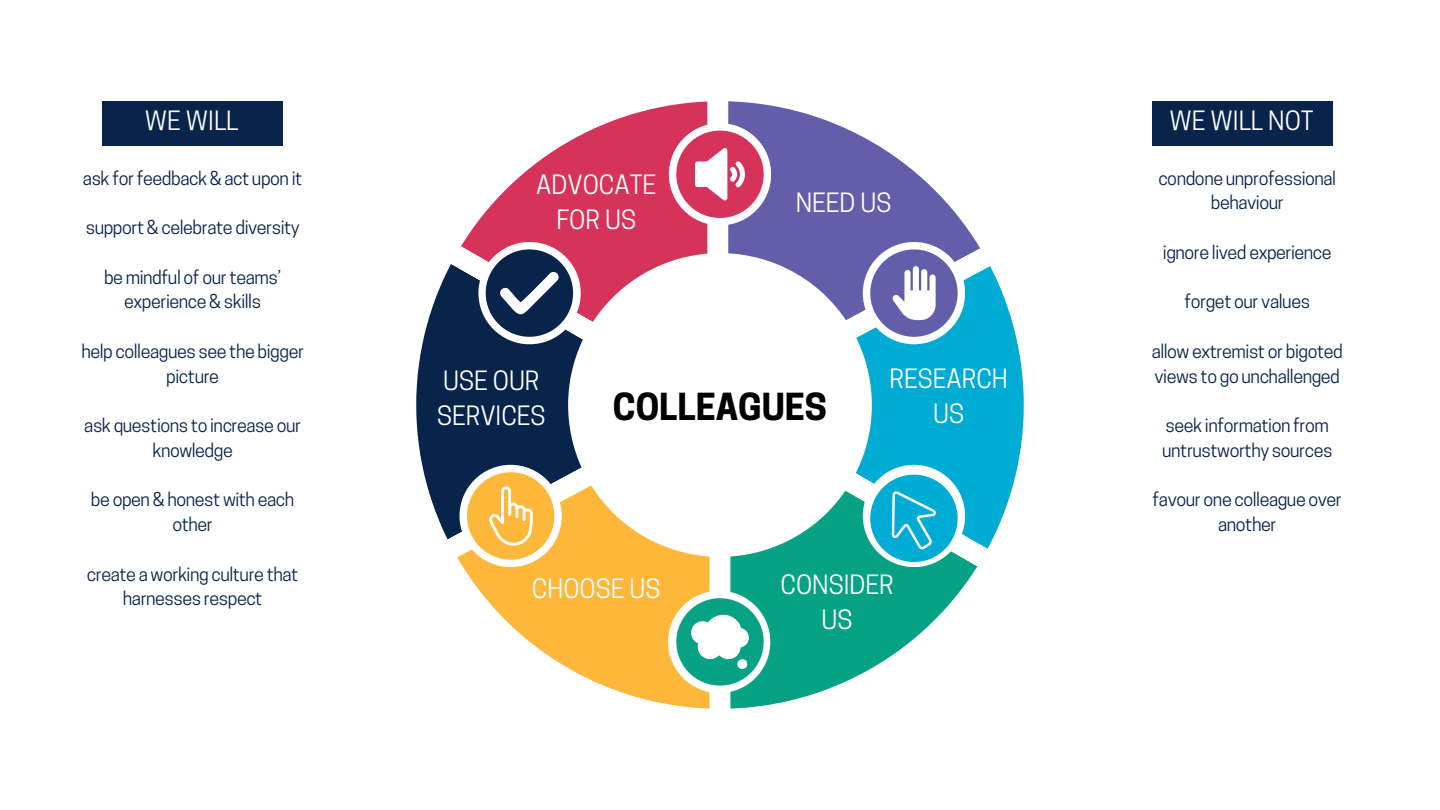
<style>
.page{position:relative;width:1440px;height:810px;background:#fff}
.page>*{position:absolute;margin:0;border:0;box-sizing:border-box;transform-origin:0 0}
.t1{font:700 35px "Cooper Hewitt";color:#000}
.t2{font:25px/34.5px "Cooper Hewitt";color:#fff;text-align:center}
.t3{font:18px/24.8px "Cooper Hewitt";letter-spacing:-.025em;color:#08244b;text-align:center}
</style>
<div class="page">
<svg style="left:728px;top:101px;width:249px;height:142px;fill:#625ea9"></svg>
<svg style="left:869px;top:285px;width:155px;height:146px;fill:#00abd4"></svg>
<svg style="left:730px;top:547px;width:219px;height:162px;fill:#07a284"></svg>
<svg style="left:467px;top:556px;width:243px;height:153px;fill:#fdb73b"></svg>
<svg style="left:416px;top:384px;width:153px;height:61px"></svg>
<svg style="left:474px;top:101px;width:233px;height:154px;fill:#d6335a"></svg>
<svg style="left:728px;top:243px;width:271px;height:167px"></svg>
<svg style="left:419px;top:406px;width:286px;height:167px"></svg>
<svg style="left:417px;top:227px;width:282px;height:174px"></svg>
<svg style="left:773px;top:431px;width:250px;height:174px"></svg>
<div style="left:669px;top:123px;width:102px;height:102px;background:#fff;border-radius:50%"></div>
<svg style="left:676px;top:131px;width:88px;height:87px"></svg>
<div style="left:478px;top:242px;width:103px;height:102px;background:#fff;border-radius:50%"></div>
<svg style="left:486px;top:249px;width:87px;height:88px"></svg>
<div style="left:460px;top:465px;width:102px;height:102px;background:#fff;border-radius:50%"></div>
<div style="left:467px;top:472px;width:87px;height:88px;background:#fdb73b;border-radius:50%"></div>
<svg style="left:489px;top:486px;width:44px;height:60px"></svg>
<div style="left:668px;top:591px;width:102px;height:102px;background:#fff;border-radius:50%"></div>
<div style="left:676px;top:598px;width:88px;height:88px;background:#07a284;border-radius:50%"></div>
<svg style="left:691px;top:615px;width:58px;height:54px"></svg>
<div style="left:863px;top:242px;width:102px;height:102px;background:#fff;border-radius:50%"></div>
<div style="left:870px;top:249px;width:88px;height:88px;background:#625ea9;border-radius:50%"></div>
<svg style="left:892px;top:266px;width:44px;height:54px"></svg>
<div style="left:863px;top:465px;width:102px;height:102px;background:#fff;border-radius:50%"></div>
<div style="left:870px;top:475px;width:88px;height:87px;background:#00abd4;border-radius:50%"></div>
<svg style="left:892px;top:491px;width:44px;height:58px"></svg>
<div style="left:1152px;top:101px;width:181px;height:45px;background:#08244b"></div>
<div style="left:102px;top:101px;width:181px;height:45px;background:#08244b"></div>
<p class="t2" style="left:145px;top:107px;width:95px">WE WILL</p>
<h2 class="t2" style="left:1169px;top:107px;width:146px">WE WILL NOT</h2>
<p class="t3" style="left:83px;top:168px;width:221px">ask for feedback &amp; act upon it</p>
<h2 class="t3" style="left:86px;top:217px;width:215px">support &amp; celebrate diversity</h2>
<p class="t3" style="left:104px;top:267px;width:179px">be mindful of our teams’ experience &amp; skills</p>
<h2 class="t3" style="left:81px;top:341px;width:224px">help colleagues see the bigger picture</h2>
<p class="t3" style="left:84px;top:415px;width:218px">ask questions to increase our knowledge</p>
<p class="t3" style="left:91px;top:489px;width:205px">be open &amp; honest with each other</p>
<h2 class="t3" style="left:87px;top:564px;width:213px">create a working culture that harnesses respect</h2>
<p class="t2" style="left:536px;top:171px;width:122px">ADVOCATE<br>FOR US</p>
<p class="t2" style="left:796px;top:188px;width:97px">NEED US</p>
<p class="t2" style="left:437px;top:367px;width:110px;text-align:left">USE OUR<br>SERVICES</p>
<p class="t2" style="left:889px;top:365px;width:120px">RESEARCH<br>US</p>
<p class="t1" style="left:613px;top:394px;width:216px">COLLEAGUES</p>
<p class="t2" style="left:532px;top:575px;width:130px">CHOOSE US</p>
<p class="t2" style="left:781px;top:571px;width:115px">CONSIDER<br>US</p>
<h2 class="t3" style="left:1158px;top:168px;width:179px">condone unprofessional behaviour</h2>
<h1 class="t3" style="left:1163px;top:242px;width:170px">ignore lived experience</h1>
<p class="t3" style="left:1185px;top:291px;width:127px">forget our values</p>
<p class="t3" style="left:1152px;top:341px;width:193px;text-align:left">allow extremist or bigoted views to go unchallenged</p>
<h2 class="t3" style="left:1162px;top:415px;width:172px;text-align:left">seek information from untrustworthy sources</h2>
<h2 class="t3" style="left:1153px;top:489px;width:191px">favour one colleague over another</h2>
</div>
